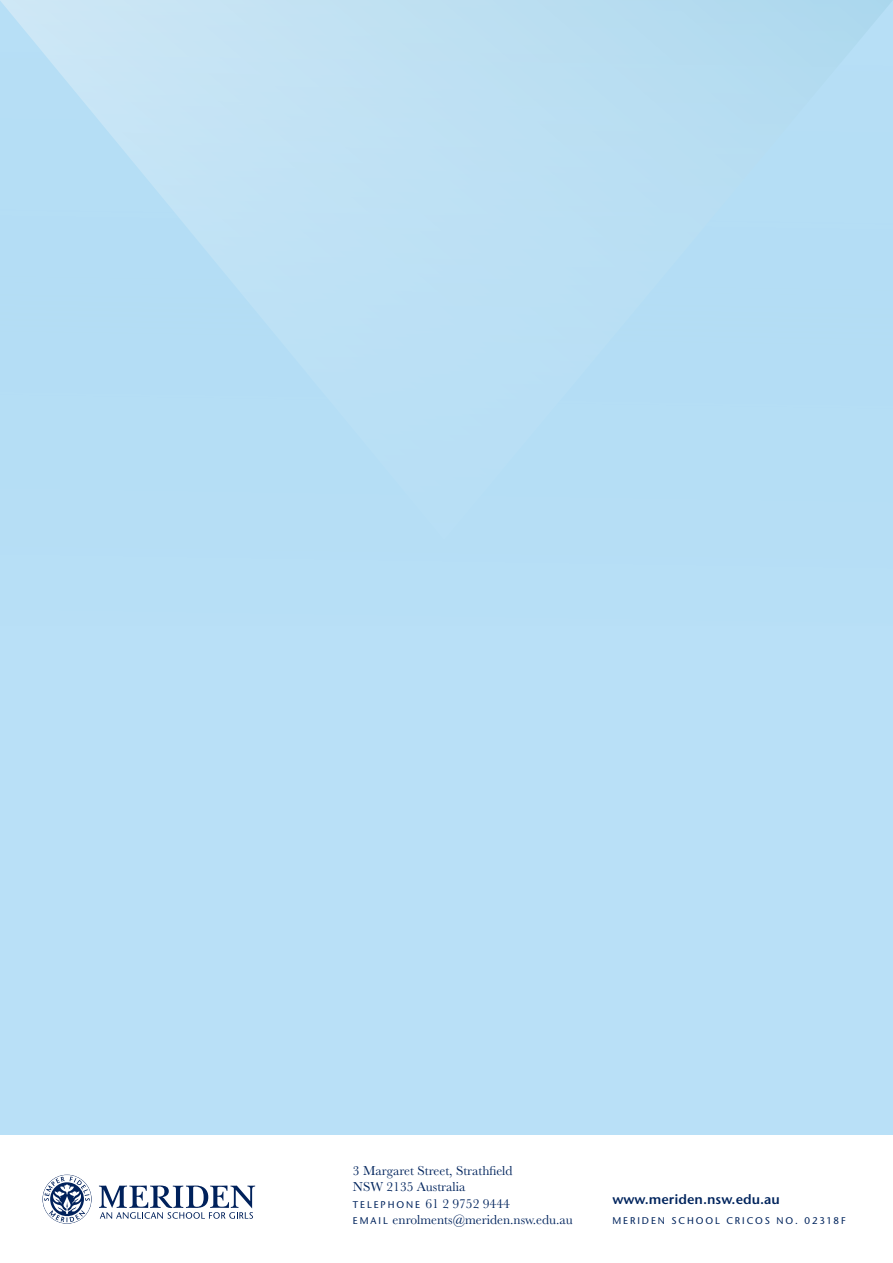
<style>
.page{position:relative;width:893px;height:1263px;background:#fff}
.page>*{position:absolute;margin:0;border:0;box-sizing:border-box;transform-origin:0 0}
.t1{font:13.5px/16.2px "Baskerville";color:#00245d}
.t2{font:600 13.5px "Stone Sans ITC Pro";color:#00245d}
.t3{font:500 9.75px "Stone Sans ITC Pro";letter-spacing:.2em;color:#00245d}
.s1{font-family:"Stone Sans ITC Pro";font-weight:500;font-size:9.75px}
</style>
<div class="page">
<div style="left:0;top:0;width:893px;height:1158px;background:#b9e0f7"></div>
<div style="left:0;top:1135px;width:893px;height:128px;background:#fff"></div>
<svg style="left:43px;top:1175px;width:49px;height:49px"></svg>
<svg style="left:99px;top:1185px;width:156px;height:34px"></svg>
<svg style="left:0;top:0;width:893px;height:197px"></svg>
<p class="t1" style="left:353px;top:1163px;width:221px">3 Margaret Street, Strathfield<br>NSW 2135 Australia<br><span class="s1">TELEPHONE</span> 61 2 9752 9444<br><span class="s1">E M A I L</span> enrolments@meriden.nsw.edu.au</p>
<p class="t2" style="left:612px;top:1190px;width:169px">www.meriden.nsw.edu.au</p>
<p class="t3" style="left:612px;top:1214px;width:235px">MERIDEN SCHOOL CRICOS NO. 02318F</p>
</div>
